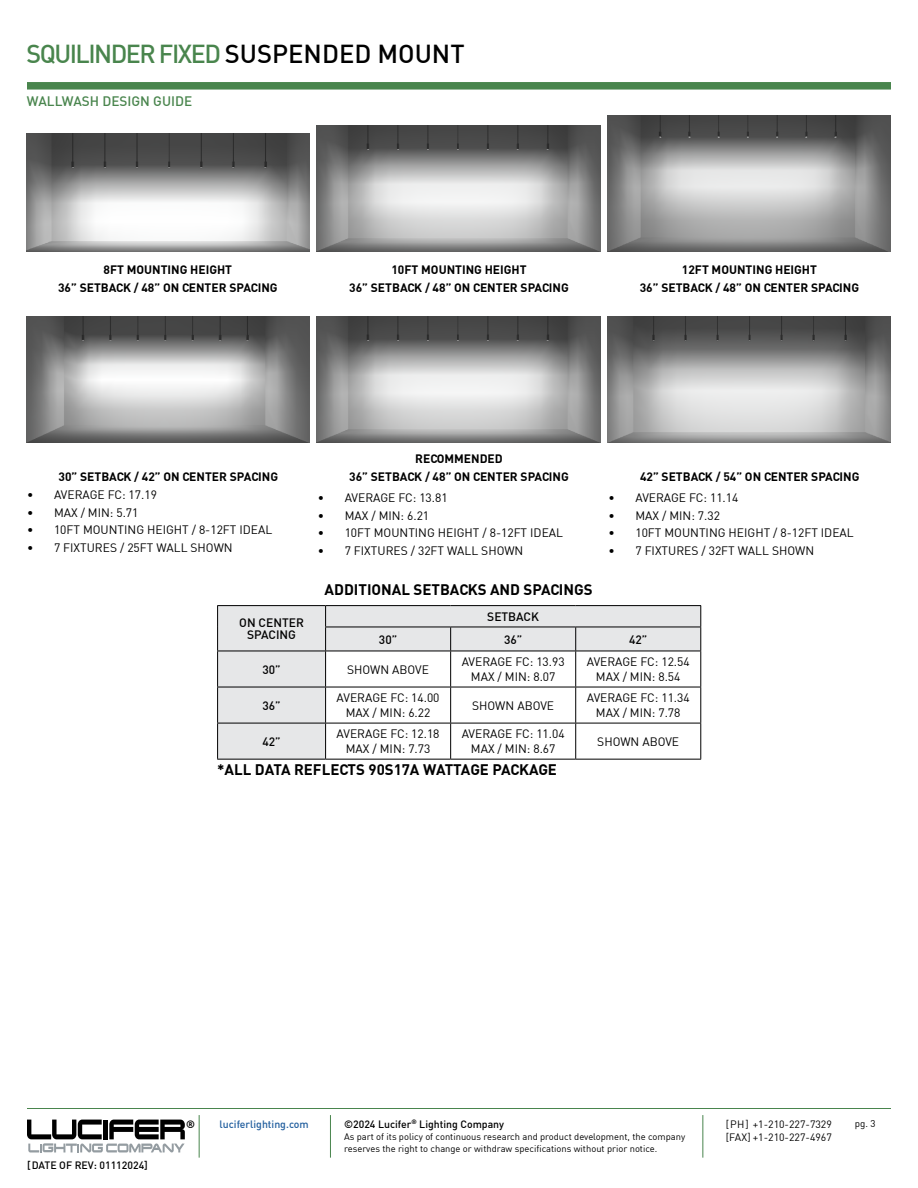
<style>
.page{position:relative;width:918px;height:1188px;background:#fff}
.page>*{position:absolute;margin:0;border:0;box-sizing:border-box;transform-origin:0 0}
.t1{font:500 25.5px "DIN";letter-spacing:-.06em;color:#49854d}
.t2{font:700 15px "DIN";color:#000}
.t3{font:500 13.5px "DIN";color:#49854d}
.t4{font:12px/14.7px "DIN";color:#000;text-align:center}
.t5{font:700 12px/17.7px "DIN";color:#000;text-align:center}
.t6{font:500 12px/12px "DIN";color:#000;text-align:center}
.t7{font:500 10.5px "DIN";color:#000}
.t8{font:10.5px "DIN";color:#000}
.t9{font:500 10.5px "DIN";color:#215e9e}
.t10{font:700 10.5px "DIN";color:#000}
.t11{font:9.75px "DIN";color:#000}
.t12{font:9.3px/12px "DIN";color:#000}
.s1{color:#000}
</style>
<div class="page">
<hr style="left:27px;top:1108px;width:864px;height:1px;background:#49854d">
<hr style="left:199px;top:1115px;width:1px;height:43px;background:#49854d">
<hr style="left:330px;top:1115px;width:1px;height:43px;background:#49854d">
<hr style="left:702px;top:1115px;width:1px;height:43px;background:#49854d">
<svg style="left:27px;top:1120px;width:158px;height:32px"></svg>
<div style="left:27px;top:82px;width:864px;height:8px;background:#49854d"></div>
<svg style="left:218px;top:606px;width:482px;height:153px"></svg>
<hr style="left:217px;top:605px;width:109px;height:1px;background:#000">
<svg style="left:217px;top:606px;width:1px;height:45px"></svg>
<hr style="left:326px;top:605px;width:125px;height:1px;background:#000">
<hr style="left:451px;top:605px;width:125px;height:1px;background:#000">
<hr style="left:576px;top:605px;width:125px;height:1px;background:#000">
<hr style="left:325px;top:627px;width:126px;height:1px;background:#000">
<svg style="left:325px;top:606px;width:1px;height:45px"></svg>
<hr style="left:451px;top:627px;width:125px;height:1px;background:#000">
<svg style="left:450px;top:627px;width:1px;height:24px"></svg>
<hr style="left:576px;top:627px;width:125px;height:1px;background:#000">
<svg style="left:575px;top:627px;width:1px;height:24px"></svg>
<svg style="left:700px;top:606px;width:1px;height:45px"></svg>
<hr style="left:217px;top:651px;width:109px;height:1px;background:#000">
<hr style="left:217px;top:651px;width:1px;height:36px;background:#000">
<hr style="left:326px;top:651px;width:125px;height:1px;background:#000">
<hr style="left:325px;top:651px;width:1px;height:36px;background:#000">
<hr style="left:451px;top:651px;width:125px;height:1px;background:#000">
<hr style="left:450px;top:651px;width:1px;height:36px;background:#000">
<hr style="left:576px;top:651px;width:125px;height:1px;background:#000">
<hr style="left:575px;top:651px;width:1px;height:36px;background:#000">
<hr style="left:700px;top:651px;width:1px;height:36px;background:#000">
<hr style="left:217px;top:687px;width:109px;height:1px;background:#000">
<hr style="left:217px;top:687px;width:1px;height:36px;background:#000">
<hr style="left:326px;top:687px;width:125px;height:1px;background:#000">
<hr style="left:325px;top:687px;width:1px;height:36px;background:#000">
<hr style="left:451px;top:687px;width:125px;height:1px;background:#000">
<hr style="left:450px;top:687px;width:1px;height:36px;background:#000">
<hr style="left:576px;top:687px;width:125px;height:1px;background:#000">
<hr style="left:575px;top:687px;width:1px;height:36px;background:#000">
<hr style="left:700px;top:687px;width:1px;height:36px;background:#000">
<hr style="left:217px;top:723px;width:109px;height:1px;background:#000">
<hr style="left:217px;top:723px;width:1px;height:36px;background:#000">
<hr style="left:326px;top:723px;width:125px;height:1px;background:#000">
<hr style="left:325px;top:723px;width:1px;height:36px;background:#000">
<hr style="left:451px;top:723px;width:125px;height:1px;background:#000">
<hr style="left:450px;top:723px;width:1px;height:36px;background:#000">
<hr style="left:576px;top:723px;width:125px;height:1px;background:#000">
<hr style="left:575px;top:723px;width:1px;height:36px;background:#000">
<hr style="left:700px;top:723px;width:1px;height:36px;background:#000">
<hr style="left:217px;top:759px;width:109px;height:1px;background:#000">
<hr style="left:326px;top:759px;width:125px;height:1px;background:#000">
<hr style="left:451px;top:759px;width:125px;height:1px;background:#000">
<hr style="left:576px;top:759px;width:125px;height:1px;background:#000">
<img style="left:317px;top:316px;width:283px;height:127px">
<img style="left:317px;top:126px;width:283px;height:126px">
<img style="left:26px;top:133px;width:284px;height:119px">
<img style="left:607px;top:116px;width:284px;height:136px">
<img style="left:26px;top:316px;width:284px;height:127px">
<img style="left:607px;top:316px;width:284px;height:127px">
<h1 class="t1" style="left:27px;top:38px;width:440px">SQUILINDER FIXED <span class="s1">SUSPENDED MOUNT</span></h1>
<p class="t3" style="left:27px;top:92px;width:167px">WALLWASH DESIGN GUIDE</p>
<p class="t5" style="left:58px;top:261px;width:221px">8FT MOUNTING HEIGHT<br>36” SETBACK / 48” ON CENTER SPACING</p>
<p class="t5" style="left:349px;top:261px;width:221px">10FT MOUNTING HEIGHT<br>36” SETBACK / 48” ON CENTER SPACING</p>
<p class="t5" style="left:640px;top:261px;width:221px">12FT MOUNTING HEIGHT<br>36” SETBACK / 48” ON CENTER SPACING</p>
<p class="t5" style="left:59px;top:467px;width:221px">30” SETBACK / 42” ON CENTER SPACING</p>
<p class="t4" style="left:27px;top:487px;width:131px">• AVERAGE FC: 17.19</p>
<p class="t4" style="left:27px;top:505px;width:113px">• MAX / MIN: 5.71</p>
<p class="t4" style="left:27px;top:522px;width:247px">• 10FT MOUNTING HEIGHT / 8-12FT IDEAL</p>
<p class="t4" style="left:27px;top:540px;width:207px">• 7 FIXTURES / 25FT WALL SHOWN</p>
<p class="t6" style="left:239px;top:616px;width:66px">ON CENTER<br>SPACING</p>
<p class="t5" style="left:349px;top:450px;width:221px">RECOMMENDED<br>36” SETBACK / 48” ON CENTER SPACING</p>
<p class="t4" style="left:318px;top:490px;width:131px">• AVERAGE FC: 13.81</p>
<p class="t4" style="left:318px;top:508px;width:113px">• MAX / MIN: 6.21</p>
<p class="t4" style="left:318px;top:525px;width:247px">• 10FT MOUNTING HEIGHT / 8-12FT IDEAL</p>
<p class="t4" style="left:318px;top:543px;width:207px">• 7 FIXTURES / 32FT WALL SHOWN</p>
<p class="t2" style="left:325px;top:580px;width:270px">ADDITIONAL SETBACKS AND SPACINGS</p>
<p class="t6" style="left:487px;top:610px;width:53px">SETBACK</p>
<p class="t5" style="left:640px;top:467px;width:221px">42” SETBACK / 54” ON CENTER SPACING</p>
<p class="t4" style="left:608px;top:490px;width:131px">• AVERAGE FC: 11.14</p>
<p class="t4" style="left:608px;top:508px;width:113px">• MAX / MIN: 7.32</p>
<p class="t4" style="left:608px;top:525px;width:247px">• 10FT MOUNTING HEIGHT / 8-12FT IDEAL</p>
<p class="t4" style="left:608px;top:543px;width:207px">• 7 FIXTURES / 32FT WALL SHOWN</p>
<p class="t6" style="left:379px;top:633px;width:20px">30”</p>
<p class="t6" style="left:504px;top:633px;width:20px">36”</p>
<p class="t6" style="left:629px;top:633px;width:20px">42”</p>
<p class="t6" style="left:262px;top:663px;width:20px">30”</p>
<p class="t4" style="left:347px;top:662px;width:83px">SHOWN ABOVE</p>
<p class="t4" style="left:462px;top:654px;width:104px">AVERAGE FC: 13.93<br>MAX / MIN: 8.07</p>
<p class="t4" style="left:587px;top:654px;width:104px">AVERAGE FC: 12.54<br>MAX / MIN: 8.54</p>
<p class="t6" style="left:262px;top:699px;width:20px">36”</p>
<p class="t4" style="left:337px;top:691px;width:104px">AVERAGE FC: 14.00<br>MAX / MIN: 6.22</p>
<p class="t4" style="left:472px;top:698px;width:83px">SHOWN ABOVE</p>
<p class="t4" style="left:587px;top:691px;width:104px">AVERAGE FC: 11.34<br>MAX / MIN: 7.78</p>
<p class="t6" style="left:262px;top:735px;width:20px">42”</p>
<p class="t4" style="left:337px;top:727px;width:104px">AVERAGE FC: 12.18<br>MAX / MIN: 7.73</p>
<p class="t4" style="left:462px;top:727px;width:104px">AVERAGE FC: 11.04<br>MAX / MIN: 8.67</p>
<p class="t4" style="left:597px;top:734px;width:83px">SHOWN ABOVE</p>
<p class="t2" style="left:217px;top:760px;width:341px">*ALL DATA REFLECTS 90S17A WATTAGE PACKAGE</p>
<p class="t7" style="left:27px;top:1158px;width:122px">[DATE OF REV: 01112024]</p>
<p class="t10" style="left:186px;top:1117px;width:10px">®</p>
<p class="t9" style="left:220px;top:1117px;width:91px">luciferlighting.com</p>
<p class="t7" style="left:344px;top:1117px;width:162px">©2024 Lucifer<sup>®</sup> Lighting Company</p>
<p class="t12" style="left:344px;top:1130px;width:343px">As part of its policy of continuous research and product development, the company reserves the right to change or withdraw specifications without prior notice.</p>
<p class="t8" style="left:726px;top:1117px;width:108px">[PH] +1-210-227-7329</p>
<p class="t11" style="left:855px;top:1118px;width:22px">pg. 3</p>
<p class="t8" style="left:726px;top:1131px;width:108px">[FAX] +1-210-227-4967</p>
</div>
